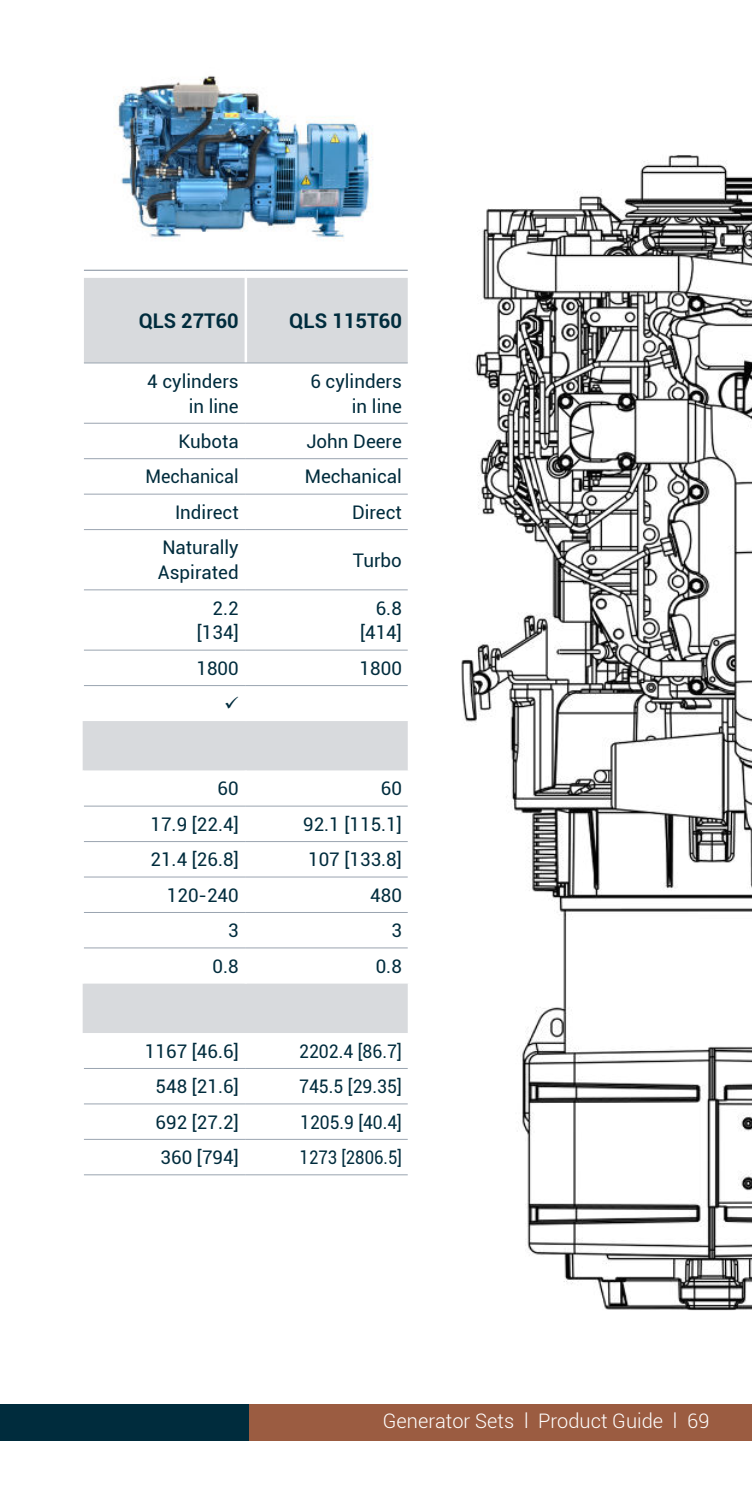
<style>
.page{position:relative;width:752px;height:1489px;background:#fff}
.page>*{position:absolute;margin:0;border:0;box-sizing:border-box;transform-origin:0 0}
.t1{font:700 20.25px "Roboto";color:#002c3d}
.t2{font:300 20px "Roboto";color:#fff}
.t3{font:18.75px/24.8px "Roboto";color:#002c3d;text-align:right}
.t4{font:18.75px "Roboto";color:#002c3d;scale:.94 1}
.t5{font:18.75px "Roboto";color:#002c3d;scale:.93 1}
.t6{font:18.75px "Roboto";color:#002c3d;scale:.89 1}
.t7{font:18.75px "Roboto";color:#002c3d;scale:.96 1}
</style>
<div class="page">
<div style="left:0;top:1404px;width:326px;height:36px;background:#002c3d"></div>
<div style="left:248px;top:1404px;width:503px;height:36px;background:#9b5c41"></div>
<div style="left:84px;top:278px;width:323px;height:84px;background:#d8dadd"></div>
<svg style="left:83px;top:363px;width:324px;height:777px"></svg>
<hr style="left:244px;top:278px;width:3px;height:84px;background:#fff">
<hr style="left:81px;top:363px;width:3px;height:60px;background:#fff">
<hr style="left:244px;top:363px;width:3px;height:60px;background:#fff">
<hr style="left:81px;top:423px;width:3px;height:35px;background:#fff">
<hr style="left:244px;top:423px;width:3px;height:35px;background:#fff">
<hr style="left:81px;top:458px;width:3px;height:36px;background:#fff">
<hr style="left:244px;top:459px;width:3px;height:35px;background:#fff">
<hr style="left:81px;top:494px;width:3px;height:35px;background:#fff">
<hr style="left:244px;top:494px;width:3px;height:35px;background:#fff">
<hr style="left:81px;top:529px;width:3px;height:61px;background:#fff">
<hr style="left:244px;top:530px;width:3px;height:59px;background:#fff">
<hr style="left:81px;top:590px;width:3px;height:60px;background:#fff">
<hr style="left:244px;top:590px;width:3px;height:59px;background:#fff">
<hr style="left:81px;top:650px;width:3px;height:35px;background:#fff">
<hr style="left:244px;top:650px;width:3px;height:35px;background:#fff">
<hr style="left:81px;top:685px;width:3px;height:36px;background:#fff">
<hr style="left:244px;top:686px;width:3px;height:35px;background:#fff">
<hr style="left:81px;top:770px;width:3px;height:36px;background:#fff">
<hr style="left:244px;top:770px;width:3px;height:35px;background:#fff">
<hr style="left:81px;top:806px;width:3px;height:35px;background:#fff">
<hr style="left:244px;top:806px;width:3px;height:35px;background:#fff">
<hr style="left:81px;top:841px;width:3px;height:36px;background:#fff">
<hr style="left:244px;top:841px;width:3px;height:35px;background:#fff">
<hr style="left:81px;top:877px;width:3px;height:35px;background:#fff">
<hr style="left:244px;top:877px;width:3px;height:35px;background:#fff">
<hr style="left:81px;top:912px;width:3px;height:35px;background:#fff">
<hr style="left:244px;top:912px;width:3px;height:35px;background:#fff">
<hr style="left:81px;top:947px;width:3px;height:36px;background:#fff">
<hr style="left:244px;top:948px;width:3px;height:35px;background:#fff">
<hr style="left:81px;top:1032px;width:3px;height:36px;background:#fff">
<hr style="left:244px;top:1032px;width:3px;height:36px;background:#fff">
<hr style="left:81px;top:1068px;width:3px;height:35px;background:#fff">
<hr style="left:244px;top:1068px;width:3px;height:35px;background:#fff">
<hr style="left:81px;top:1103px;width:3px;height:36px;background:#fff">
<hr style="left:244px;top:1104px;width:3px;height:34px;background:#fff">
<hr style="left:81px;top:1139px;width:3px;height:36px;background:#fff">
<hr style="left:244px;top:1139px;width:3px;height:35px;background:#fff">
<hr style="left:84px;top:270px;width:162px;height:1px;background:#9aa4b0">
<hr style="left:246px;top:270px;width:161px;height:1px;background:#9aa4b0">
<hr style="left:84px;top:362px;width:162px;height:1px;background:#9aa4b0">
<hr style="left:246px;top:362px;width:161px;height:1px;background:#9aa4b0">
<hr style="left:84px;top:423px;width:162px;height:1px;background:#9aa4b0">
<hr style="left:246px;top:423px;width:161px;height:1px;background:#9aa4b0">
<hr style="left:84px;top:458px;width:162px;height:1px;background:#9aa4b0">
<hr style="left:246px;top:458px;width:161px;height:1px;background:#9aa4b0">
<hr style="left:84px;top:493px;width:162px;height:1px;background:#9aa4b0">
<hr style="left:246px;top:493px;width:161px;height:1px;background:#9aa4b0">
<hr style="left:84px;top:529px;width:162px;height:1px;background:#9aa4b0">
<hr style="left:246px;top:529px;width:161px;height:1px;background:#9aa4b0">
<hr style="left:84px;top:589px;width:162px;height:1px;background:#9aa4b0">
<hr style="left:246px;top:589px;width:161px;height:1px;background:#9aa4b0">
<hr style="left:84px;top:649px;width:162px;height:1px;background:#9aa4b0">
<hr style="left:246px;top:649px;width:161px;height:1px;background:#9aa4b0">
<hr style="left:84px;top:685px;width:162px;height:1px;background:#9aa4b0">
<hr style="left:246px;top:685px;width:161px;height:1px;background:#9aa4b0">
<hr style="left:84px;top:805px;width:162px;height:1px;background:#9aa4b0">
<hr style="left:246px;top:805px;width:161px;height:1px;background:#9aa4b0">
<hr style="left:84px;top:841px;width:162px;height:1px;background:#9aa4b0">
<hr style="left:246px;top:841px;width:161px;height:1px;background:#9aa4b0">
<hr style="left:84px;top:876px;width:162px;height:1px;background:#9aa4b0">
<hr style="left:246px;top:876px;width:161px;height:1px;background:#9aa4b0">
<hr style="left:84px;top:912px;width:162px;height:1px;background:#9aa4b0">
<hr style="left:246px;top:912px;width:161px;height:1px;background:#9aa4b0">
<hr style="left:84px;top:947px;width:162px;height:1px;background:#9aa4b0">
<hr style="left:246px;top:947px;width:161px;height:1px;background:#9aa4b0">
<hr style="left:84px;top:1067px;width:162px;height:1px;background:#9aa4b0">
<hr style="left:84px;top:1103px;width:162px;height:1px;background:#9aa4b0">
<hr style="left:84px;top:1138px;width:162px;height:1px;background:#9aa4b0">
<hr style="left:84px;top:1174px;width:162px;height:1px;background:#9aa4b0">
<hr style="left:246px;top:1067px;width:161px;height:1px;background:#9aa4b0">
<hr style="left:246px;top:1103px;width:161px;height:1px;background:#9aa4b0">
<hr style="left:246px;top:1138px;width:161px;height:1px;background:#9aa4b0">
<hr style="left:246px;top:1174px;width:161px;height:1px;background:#9aa4b0">
<img style="left:116px;top:76px;width:257px;height:163px">
<img style="left:461px;top:155px;width:290px;height:1156px">
<svg style="left:225px;top:696px;width:13px;height:12px"></svg>
<p class="t1" style="left:139px;top:311px;width:101px">QLS 27T60</p>
<p class="t1" style="left:289px;top:311px;width:114px">QLS 115T60</p>
<p class="t3" style="left:147px;top:368px;width:93px">4 cylinders in line</p>
<p class="t3" style="left:310px;top:368px;width:93px">6 cylinders in line</p>
<p class="t3" style="left:178px;top:430px;width:62px">Kubota</p>
<p class="t3" style="left:306px;top:430px;width:97px">John Deere</p>
<p class="t7" style="left:145px;top:468px;width:99px">Mechanical</p>
<p class="t3" style="left:304px;top:465px;width:99px">Mechanical</p>
<p class="t3" style="left:175px;top:499px;width:65px">Indirect</p>
<p class="t3" style="left:352px;top:501px;width:51px">Direct</p>
<p class="t3" style="left:158px;top:536px;width:82px;text-align:left">Naturally<br>Aspirated</p>
<p class="t3" style="left:353px;top:549px;width:50px">Turbo</p>
<p class="t3" style="left:197px;top:596px;width:43px">2.2 [134]</p>
<p class="t3" style="left:360px;top:596px;width:43px">6.8 [414]</p>
<p class="t3" style="left:196px;top:657px;width:44px">1800</p>
<p class="t3" style="left:359px;top:657px;width:44px">1800</p>
<p class="t3" style="left:217px;top:777px;width:23px">60</p>
<p class="t3" style="left:380px;top:777px;width:23px">60</p>
<p class="t3" style="left:150px;top:811px;width:90px">17.9 [22.4]</p>
<p class="t3" style="left:303px;top:811px;width:100px">92.1 [115.1]</p>
<p class="t3" style="left:150px;top:846px;width:90px">21.4 [26.8]</p>
<p class="t3" style="left:308px;top:846px;width:95px">107 [133.8]</p>
<p class="t3" style="left:167px;top:882px;width:73px">120-240</p>
<p class="t3" style="left:370px;top:883px;width:33px">480</p>
<p class="t3" style="left:228px;top:919px;width:12px">3</p>
<p class="t3" style="left:391px;top:919px;width:12px">3</p>
<p class="t3" style="left:212px;top:954px;width:28px">0.8</p>
<p class="t3" style="left:375px;top:954px;width:28px">0.8</p>
<p class="t3" style="left:145px;top:1037px;width:95px">1167 [46.6]</p>
<p class="t4" style="left:299px;top:1037px;width:111px">2202.4 [86.7]</p>
<p class="t3" style="left:155px;top:1073px;width:85px">548 [21.6]</p>
<p class="t4" style="left:299px;top:1073px;width:111px">745.5 [29.35]</p>
<p class="t3" style="left:155px;top:1108px;width:85px">692 [27.2]</p>
<p class="t5" style="left:300px;top:1108px;width:111px">1205.9 [40.4]</p>
<p class="t3" style="left:160px;top:1144px;width:80px">360 [794]</p>
<p class="t6" style="left:299px;top:1144px;width:116px">1273 [2806.5]</p>
<p class="t2" style="left:382px;top:1412px;width:328px">Generator Sets l Product Guide l 69</p>
</div>
